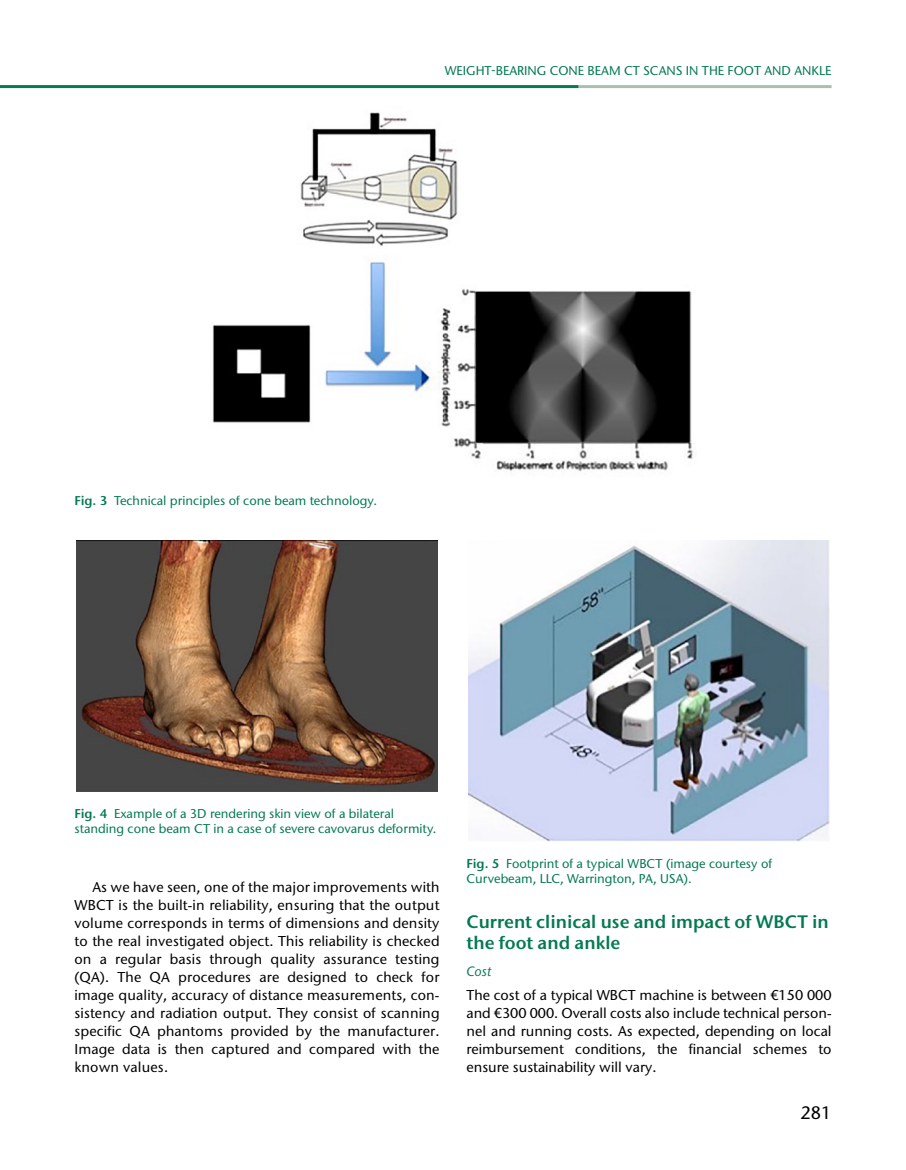
<style>
.page{position:relative;width:906px;height:1170px;background:#fff}
.page>*{position:absolute;margin:0;border:0;box-sizing:border-box;transform-origin:0 0}
.t1{font:600 18px/21px "Stone Sans ITC Pro";color:#037a4f}
.t2{font:500 18px "Stone Sans ITC Pro";color:#000}
.t3{font:500 14.25px/18px "Stone Sans ITC Pro";letter-spacing:.005em;color:#000;text-align:justify}
.t4{font:italic 500 13.5px "Stone Sans ITC Pro";color:#037a4f}
.t5{font:500 12.75px/15px "Stone Sans ITC Pro";color:#037a4f}
.s1{font-weight:600}
</style>
<div class="page">
<hr style="left:578px;top:85px;width:253px;height:3px;background:#a9c0af">
<hr style="left:0;top:85px;width:578px;height:3px;background:#037a4f">
<img style="left:212px;top:112px;width:481px;height:360px">
<img style="left:77px;top:540px;width:360px;height:251px">
<img style="left:469px;top:540px;width:360px;height:301px">
<p class="t5" style="left:445px;top:63px;width:20px">Weight</p>
<p class="t5" style="left:491px;top:63px;width:13px">-bearing</p>
<p class="t5" style="left:550px;top:63px;width:10px">cone</p>
<p class="t5" style="left:587px;top:63px;width:9px">beam</p>
<p class="t5" style="left:624px;top:63px;width:28px">CT scans</p>
<p class="t5" style="left:686px;top:63px;width:25px">in the</p>
<p class="t5" style="left:727px;top:63px;width:10px">foot</p>
<p class="t5" style="left:764px;top:63px;width:10px">and</p>
<p class="t5" style="left:794px;top:63px;width:32px">an kle</p>
<p class="t5" style="left:74px;top:493px;width:304px"><span class="s1">Fig. 3</span> Technical principles of cone beam technology.</p>
<p class="t5" style="left:74px;top:806px;width:364px"><span class="s1">Fig. 4</span> Example of a 3D rendering skin view of a bilateral standing cone beam CT in a case of severe cavovarus deformity.</p>
<p class="t3" style="left:74px;top:877px;width:366px;text-indent:18px">As we have seen, one of the major improvements with WBCT is the built-in reliability, ensuring that the output volume corresponds in terms of dimensions and density to the real investigated object. This reliability is checked on a regular basis through quality assurance testing (QA). The QA procedures are designed to check for image quality, accuracy of distance measurements, con&shy;sistency and radiation output. They consist of scanning specific QA phantoms provided by the manufacturer.<br>Image data is then captured and compared with the known values.</p>
<p class="t5" style="left:466px;top:856px;width:307px"><span class="s1">Fig. 5</span> Footprint of a typical WBCT (image courtesy of<br>Curvebeam, LLC, Warrington, PA, USA).</p>
<p class="t1" style="left:466px;top:911px;width:364px">Current clinical use and impact of WBCT in the foot and ankle</p>
<p class="t4" style="left:466px;top:963px;width:26px">Cost</p>
<p class="t3" style="left:466px;top:986px;width:366px">The cost of a typical WBCT machine is between €150 000 and €300 000. Overall costs also include technical person&shy;nel and running costs. As expected, depending on local reimbursement conditions, the financial schemes to ensure sustainability will vary.</p>
<p class="t2" style="left:800px;top:1101px;width:32px">281</p>
</div>
